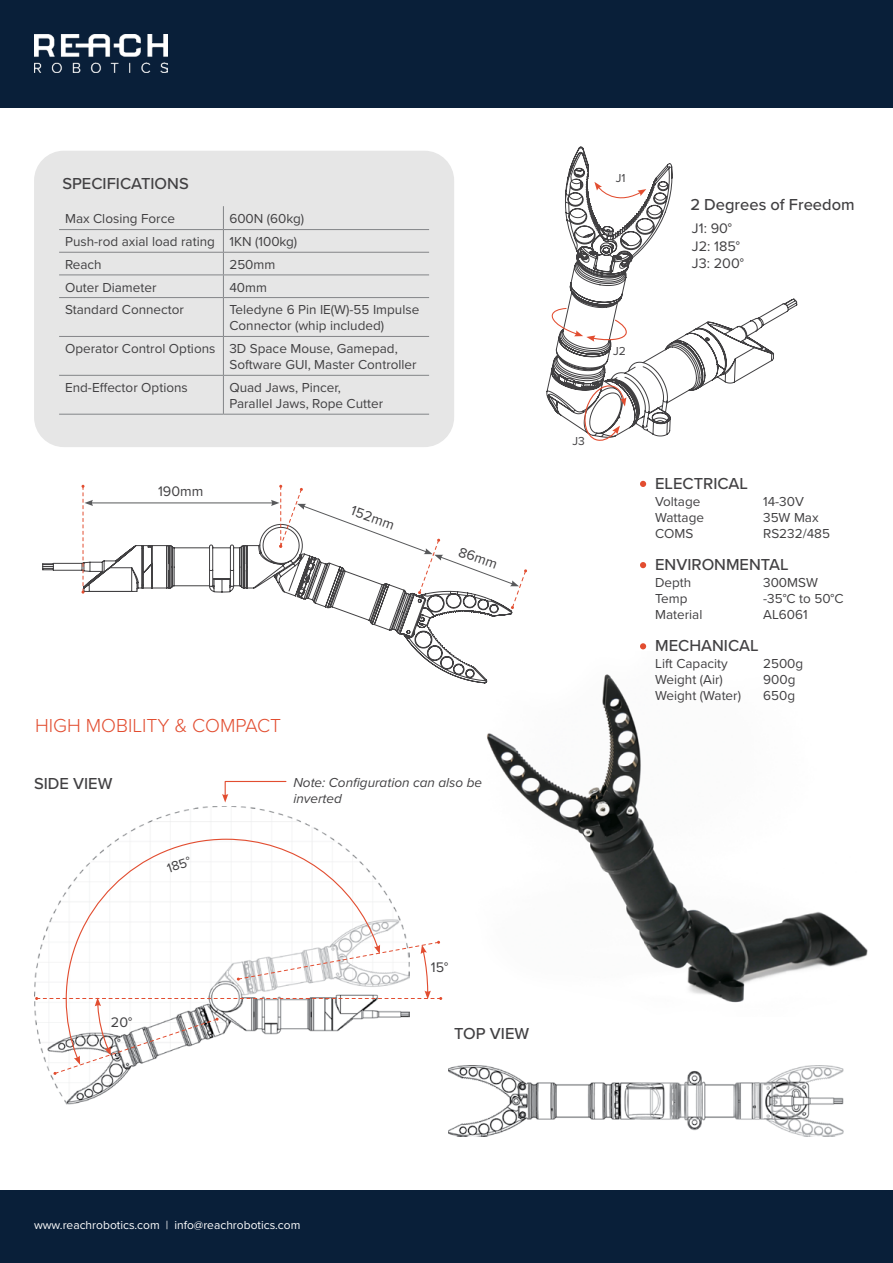
<style>
.page{position:relative;width:893px;height:1263px;background:#fff}
.page>*{position:absolute;margin:0;border:0;box-sizing:border-box;transform-origin:0 0}
.t1{font:300 19.5px "Proxima Nova";color:#e24d30}
.t2{font:500 16.5px "Proxima Nova";color:#414042}
.t3{font:14.4px/17.2px "Proxima Nova";color:#414042}
.t4{font:13.5px/16.2px "Proxima Nova";color:#414042}
.t5{font:italic 13.5px/16.2px "Proxima Nova";color:#414042}
.t6{font:12px "Proxima Nova";color:#fff}
.t7{font:12px "Proxima Nova";color:#414042}
</style>
<div class="page">
<img style="left:442px;top:674px;width:426px;height:329px">
<div style="left:0;top:0;width:893px;height:107px;background:#091f39"></div>
<div style="left:0;top:1191px;width:893px;height:72px;background:#091f39"></div>
<div style="left:34px;top:151px;width:420px;height:296px;background:#e6e6e6;border-radius:30px"></div>
<hr style="left:59px;top:229px;width:164px;height:1px;background:#838588">
<hr style="left:223px;top:229px;width:206px;height:1px;background:#838588">
<hr style="left:59px;top:252px;width:164px;height:1px;background:#838588">
<hr style="left:223px;top:252px;width:206px;height:1px;background:#838588">
<hr style="left:59px;top:275px;width:164px;height:1px;background:#838588">
<hr style="left:223px;top:275px;width:206px;height:1px;background:#838588">
<svg style="left:223px;top:206px;width:1px;height:91px"></svg>
<hr style="left:59px;top:297px;width:164px;height:1px;background:#838588">
<hr style="left:223px;top:297px;width:206px;height:1px;background:#838588">
<hr style="left:223px;top:298px;width:1px;height:38px;background:#838588">
<hr style="left:59px;top:336px;width:164px;height:1px;background:#838588">
<hr style="left:223px;top:336px;width:206px;height:1px;background:#838588">
<hr style="left:223px;top:337px;width:1px;height:38px;background:#838588">
<hr style="left:59px;top:375px;width:164px;height:1px;background:#838588">
<hr style="left:223px;top:375px;width:206px;height:1px;background:#838588">
<hr style="left:223px;top:376px;width:1px;height:38px;background:#838588">
<hr style="left:59px;top:414px;width:164px;height:1px;background:#838588">
<hr style="left:223px;top:414px;width:206px;height:1px;background:#838588">
<svg style="left:640px;top:643px;width:6px;height:6px"></svg>
<svg style="left:640px;top:562px;width:6px;height:6px"></svg>
<svg style="left:640px;top:481px;width:6px;height:6px"></svg>
<svg style="left:546px;top:146px;width:251px;height:291px"></svg>
<svg style="left:594px;top:182px;width:52px;height:25px"></svg>
<svg style="left:551px;top:307px;width:76px;height:35px"></svg>
<svg style="left:581px;top:382px;width:45px;height:59px"></svg>
<svg style="left:42px;top:526px;width:470px;height:157px"></svg>
<hr style="left:91px;top:502px;width:182px;height:1px;background:#58595b">
<svg style="left:82px;top:485px;width:11px;height:109px"></svg>
<img style="left:42px;top:806px;width:365px;height:298px">
<img style="left:449px;top:1066px;width:395px;height:70px">
<svg style="left:222px;top:780px;width:65px;height:22px"></svg>
<img style="left:34px;top:34px;width:134px;height:38px">
<svg style="left:271px;top:485px;width:256px;height:124px"></svg>
<svg style="left:65px;top:838px;width:314px;height:103px"></svg>
<svg style="left:35px;top:941px;width:407px;height:134px"></svg>
<p class="t2" style="left:62px;top:171px;width:128px">SPECIFICATIONS</p>
<p class="t4" style="left:65px;top:210px;width:111px">Max Closing Force</p>
<p class="t4" style="left:65px;top:206px;width:241px;line-height:23px;text-indent:164px">600N (60kg)<br>Push-rod axial load rating 1KN (100kg)<br>Reach</p>
<p class="t4" style="left:229px;top:256px;width:47px">250mm</p>
<p class="t4" style="left:65px;top:278px;width:93px">Outer Diameter</p>
<p class="t4" style="left:229px;top:278px;width:39px">40mm</p>
<p class="t4" style="left:65px;top:301px;width:120px">Standard Connector</p>
<p class="t4" style="left:229px;top:301px;width:191px">Teledyne 6 Pin IE(W)-55 Impulse<br>Connector (whip included)</p>
<p class="t4" style="left:229px;top:340px;width:189px;text-indent:-164px">Operator Control Options 3D Space Mouse, Gamepad,<br>Software GUI, Master Controller</p>
<p class="t4" style="left:65px;top:379px;width:124px">End-Effector Options</p>
<p class="t4" style="left:229px;top:379px;width:155px">Quad Jaws, Pincer,<br>Parallel Jaws, Rope Cutter</p>
<p class="t3" style="left:158px;top:482px;width:47px">190mm</p>
<p class="t3" style="left:355px;top:501px;width:46px;rotate:20deg">152mm</p>
<p class="t3" style="left:462px;top:542px;width:42px;rotate:20deg">86mm</p>
<h1 class="t1" style="left:35px;top:711px;width:248px">HIGH MOBILITY &amp; COMPACT</h1>
<p class="t2" style="left:34px;top:771px;width:80px">SIDE VIEW</p>
<p class="t5" style="left:293px;top:773px;width:190px">Note: Configuration can also be inverted</p>
<p class="t4" style="left:165px;top:860px;width:26px;rotate:-18deg">185°</p>
<p class="t3" style="left:111px;top:1012px;width:23px">20°</p>
<p class="t3" style="left:431px;top:958px;width:19px">15°</p>
<p class="t2" style="left:454px;top:1021px;width:77px">TOP VIEW</p>
<p class="t7" style="left:616px;top:169px;width:11px">J1</p>
<p class="t7" style="left:613px;top:342px;width:14px">J2</p>
<p class="t2" style="left:690px;top:192px;width:166px">2 Degrees of Freedom</p>
<p class="t3" style="left:692px;top:219px;width:53px">J1: 90°<br>J2: 185°<br>J3: 200°</p>
<p class="t7" style="left:572px;top:432px;width:14px">J3</p>
<p class="t2" style="left:655px;top:471px;width:94px">ELECTRICAL</p>
<p class="t4" style="left:655px;top:492px;width:47px">Voltage</p>
<p class="t4" style="left:763px;top:492px;width:42px">14-30V</p>
<p class="t4" style="left:655px;top:508px;width:50px">Wattage</p>
<p class="t4" style="left:763px;top:508px;width:57px">35W Max</p>
<p class="t4" style="left:655px;top:525px;width:40px">COMS</p>
<p class="t4" style="left:763px;top:525px;width:68px">RS232/485</p>
<p class="t2" style="left:655px;top:552px;width:135px">ENVIRONMENTAL</p>
<p class="t4" style="left:655px;top:573px;width:38px">Depth</p>
<p class="t4" style="left:763px;top:573px;width:56px">300MSW</p>
<p class="t4" style="left:655px;top:589px;width:34px">Temp</p>
<p class="t4" style="left:763px;top:589px;width:82px">-35°C to 50°C</p>
<p class="t4" style="left:655px;top:606px;width:49px">Material</p>
<p class="t4" style="left:763px;top:606px;width:46px">AL6061</p>
<p class="t2" style="left:655px;top:633px;width:105px">MECHANICAL</p>
<p class="t4" style="left:655px;top:654px;width:74px">Lift Capacity</p>
<p class="t4" style="left:763px;top:654px;width:42px">2500g</p>
<p class="t4" style="left:655px;top:670px;width:69px">Weight (Air)</p>
<p class="t4" style="left:763px;top:670px;width:34px">900g</p>
<p class="t4" style="left:655px;top:687px;width:87px">Weight (Water)</p>
<p class="t4" style="left:763px;top:687px;width:33px">650g</p>
<p class="t6" style="left:34px;top:1216px;width:268px">www.reachrobotics.com | info@reachrobotics.com</p>
</div>
